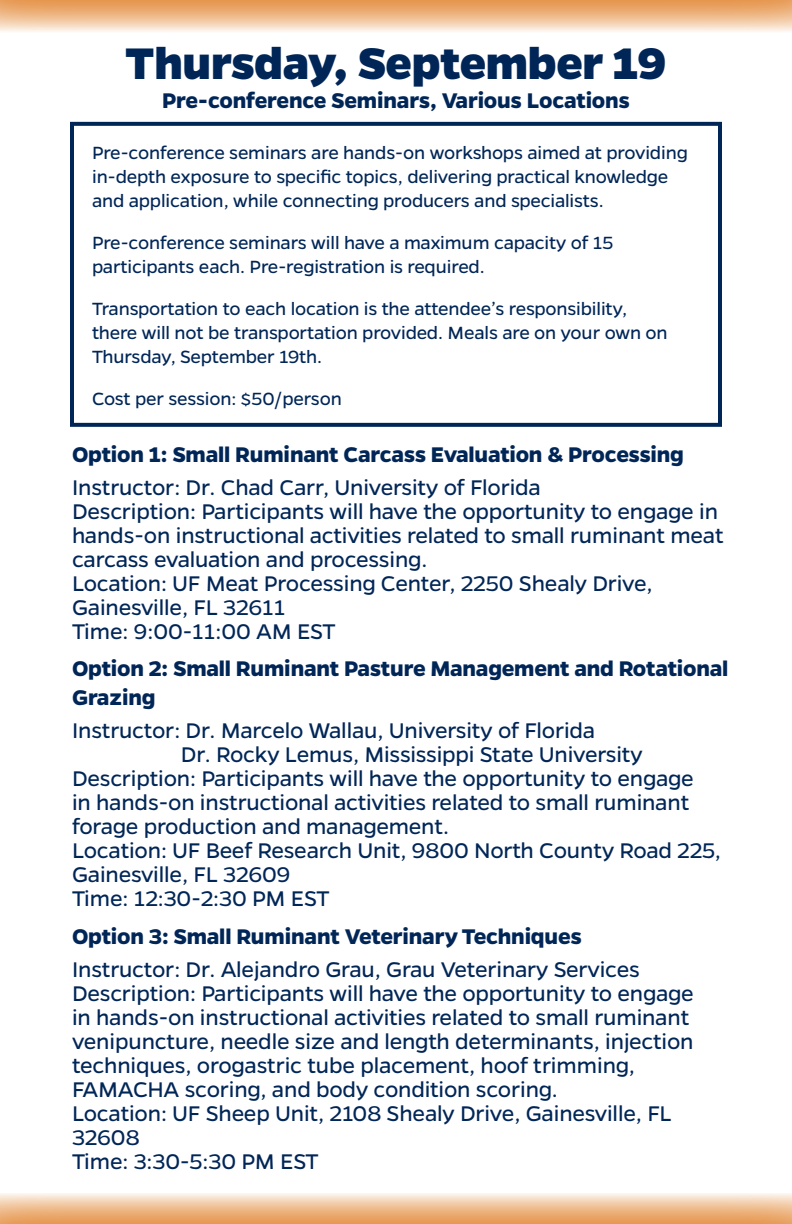
<style>
.page{position:relative;width:792px;height:1224px;background:#fff}
.page>*{position:absolute;margin:0;border:0;box-sizing:border-box;transform-origin:0 0}
.t1{font:800 50px "Gentona";letter-spacing:-.01em;color:#002657}
.t2{font:24px/24px "Gentona";letter-spacing:-.01em;color:#002657}
.t3{font:700 24px/28.8px "Gentona";letter-spacing:-.01em;color:#002657}
.t4{font:20px/24px "Gentona";letter-spacing:-.01em;color:#002657}
</style>
<div class="page">
<div style="left:70px;top:122px;width:652px;height:305px;border:4px solid #002657"></div>
<svg style="left:0;top:1193px;width:792px;height:31px;background:#efbf94"></svg>
<div style="left:0;top:0;width:792px;height:32px;background:linear-gradient(to bottom,#e38d3e,#faecdf)"></div>
<p class="t1" style="left:125px;top:35px;width:543px">Thursday, September 19</p>
<p class="t3" style="left:162px;top:86px;width:469px">Pre-conference Seminars, Various Locations</p>
<p class="t4" style="left:92px;top:140px;width:597px">Pre-conference seminars are hands-on workshops aimed at providing in-depth exposure to specific topics, delivering practical knowledge and application, while connecting producers and specialists.</p>
<p class="t4" style="left:92px;top:230px;width:523px">Pre-conference seminars will have a maximum capacity of 15 participants each. Pre-registration is required.</p>
<p class="t4" style="left:92px;top:296px;width:577px">Transportation to each location is the attendee’s responsibility, there will not be transportation provided. Meals are on your own on<br>Thursday, September 19th.</p>
<p class="t4" style="left:92px;top:386px;width:251px">Cost per session: $50/person</p>
<p class="t3" style="left:72px;top:439px;width:613px">Option 1: Small Ruminant Carcass Evaluation &amp; Processing</p>
<p class="t2" style="left:72px;top:475px;width:470px">Instructor: Dr. Chad Carr, University of Florida</p>
<p class="t2" style="left:72px;top:499px;width:653px">Description: Participants will have the opportunity to engage in hands-on instructional activities related to small ruminant meat carcass evaluation and processing.</p>
<p class="t2" style="left:72px;top:571px;width:582px">Location: UF Meat Processing Center, 2250 Shealy Drive,<br>Gainesville, FL 32611</p>
<p class="t2" style="left:72px;top:619px;width:265px">Time: 9:00-11:00 AM EST</p>
<p class="t3" style="left:72px;top:654px;width:658px">Option 2: Small Ruminant Pasture Management and Rotational<br>Grazing</p>
<p class="t2" style="left:72px;top:718px;width:525px">Instructor: Dr. Marcelo Wallau, University of Florida</p>
<p class="t2" style="left:181px;top:742px;width:463px">Dr. Rocky Lemus, Mississippi State University</p>
<p class="t2" style="left:72px;top:766px;width:623px">Description: Participants will have the opportunity to engage in hands-on instructional activities related to small ruminant forage production and management.</p>
<p class="t2" style="left:72px;top:838px;width:650px">Location: UF Beef Research Unit, 9800 North County Road 225,<br>Gainesville, FL 32609</p>
<p class="t2" style="left:72px;top:886px;width:259px">Time: 12:30-2:30 PM EST</p>
<p class="t3" style="left:72px;top:922px;width:511px">Option 3: Small Ruminant Veterinary Techniques</p>
<p class="t2" style="left:72px;top:957px;width:569px">Instructor: Dr. Alejandro Grau, Grau Veterinary Services</p>
<p class="t2" style="left:72px;top:981px;width:623px">Description: Participants will have the opportunity to engage in hands-on instructional activities related to small ruminant venipuncture, needle size and length determinants, injection techniques, orogastric tube placement, hoof trimming, FAMACHA scoring, and body condition scoring.</p>
<p class="t2" style="left:72px;top:1101px;width:601px">Location: UF Sheep Unit, 2108 Shealy Drive, Gainesville, FL<br>32608</p>
<p class="t2" style="left:72px;top:1149px;width:248px">Time: 3:30-5:30 PM EST</p>
</div>
